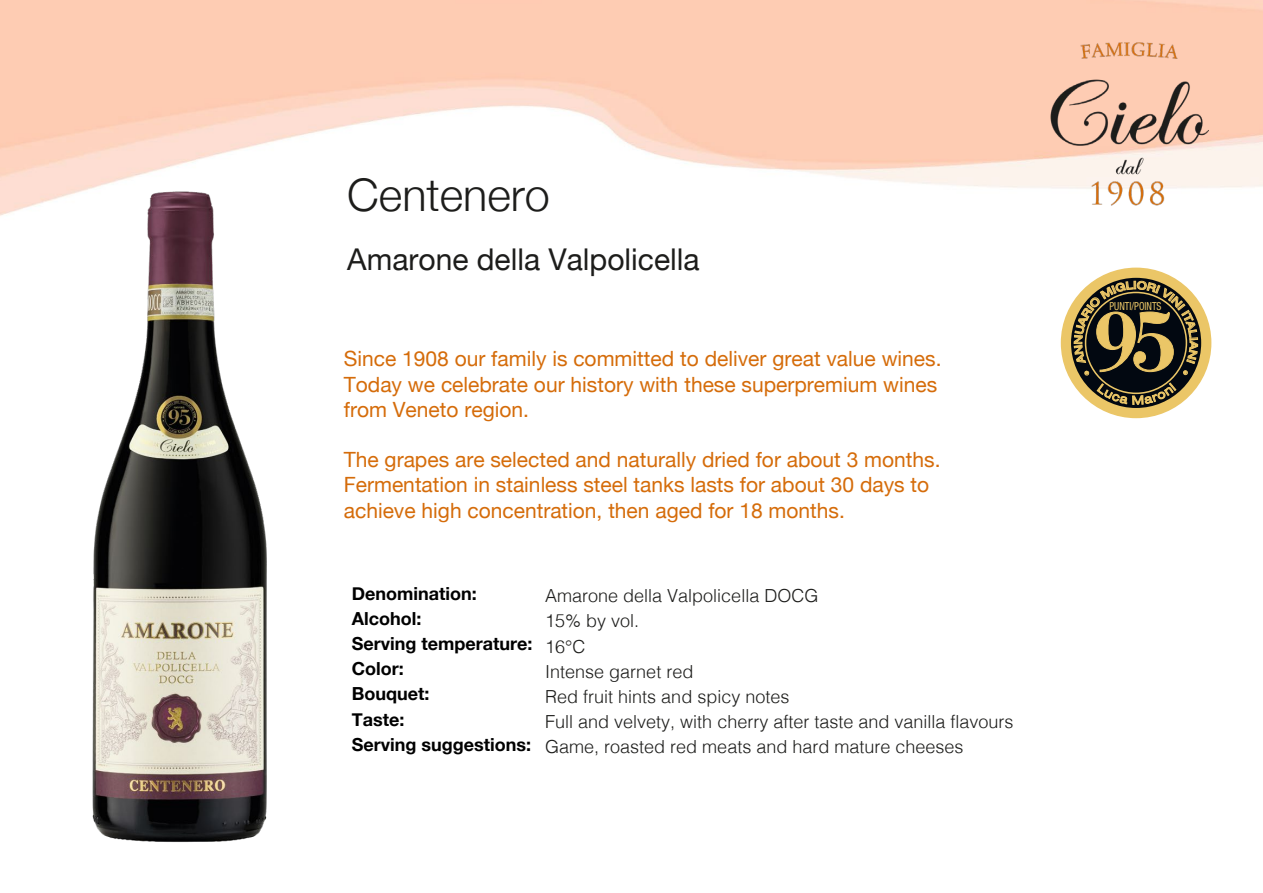
<style>
.page{position:relative;width:1263px;height:893px;background:#fff}
.page>*{position:absolute;margin:0;border:0;box-sizing:border-box;transform-origin:0 0}
.t1{font:700 82.8px "Bauer Bodoni Std";color:#ebc667}
.t2{font:300 45px "Helvetica Neue";color:#1d1d1b}
.t3{font:30px "Helvetica Neue";color:#1d1d1b}
.t4{font:21px/25.2px "Helvetica Neue";color:#d56c0a}
.t5{font:300 18px/25.2px "Helvetica";color:#1d1d1b}
.t6{font:700 18px/25.2px "Helvetica Neue";color:#000}
.t7{font:condensed 11.1px "Helvetica Neue";color:#ebc667;scale:.89 1}
</style>
<div class="page">
<img style="left:1050px;top:42px;width:159px;height:164px">
<img style="left:24px;top:124px;width:319px;height:718px">
<svg style="left:1061px;top:268px;width:150px;height:150px"></svg>
<h2 class="t2" style="left:347px;top:158px;width:204px">Centenero</h2>
<h3 class="t3" style="left:347px;top:238px;width:354px">Amarone della Valpolicella</h3>
<p class="t4" style="left:344px;top:348px;width:599px">Since 1908 our family is committed to deliver great value wines.<br>Today we celebrate our history with these superpremium wines from Veneto region.</p>
<p class="t4" style="left:344px;top:448px;width:598px">The grapes are selected and naturally dried for about 3 months.<br>Fermentation in stainless steel tanks lasts for about 30 days to achieve high concentration, then aged for 18 months.</p>
<p class="t6" style="left:352px;top:581px;width:182px">Denomination:<br>Alcohol:<br>Serving temperature:<br>Color:<br>Bouquet:<br>Taste:<br>Serving suggestions:</p>
<p class="t5" style="left:545px;top:582px;width:470px">Amarone della Valpolicella DOCG<br>15% by vol.<br>16°C<br>Intense garnet red<br>Red fruit hints and spicy notes<br>Full and velvety, with cherry after taste and vanilla flavours<br>Game, roasted red meats and hard mature cheeses</p>
<p class="t7" style="left:1109px;top:299px;width:60px">PUNTI/POINTS</p>
<h1 class="t1" style="left:1093px;top:292px;width:85px">95</h1>
</div>
